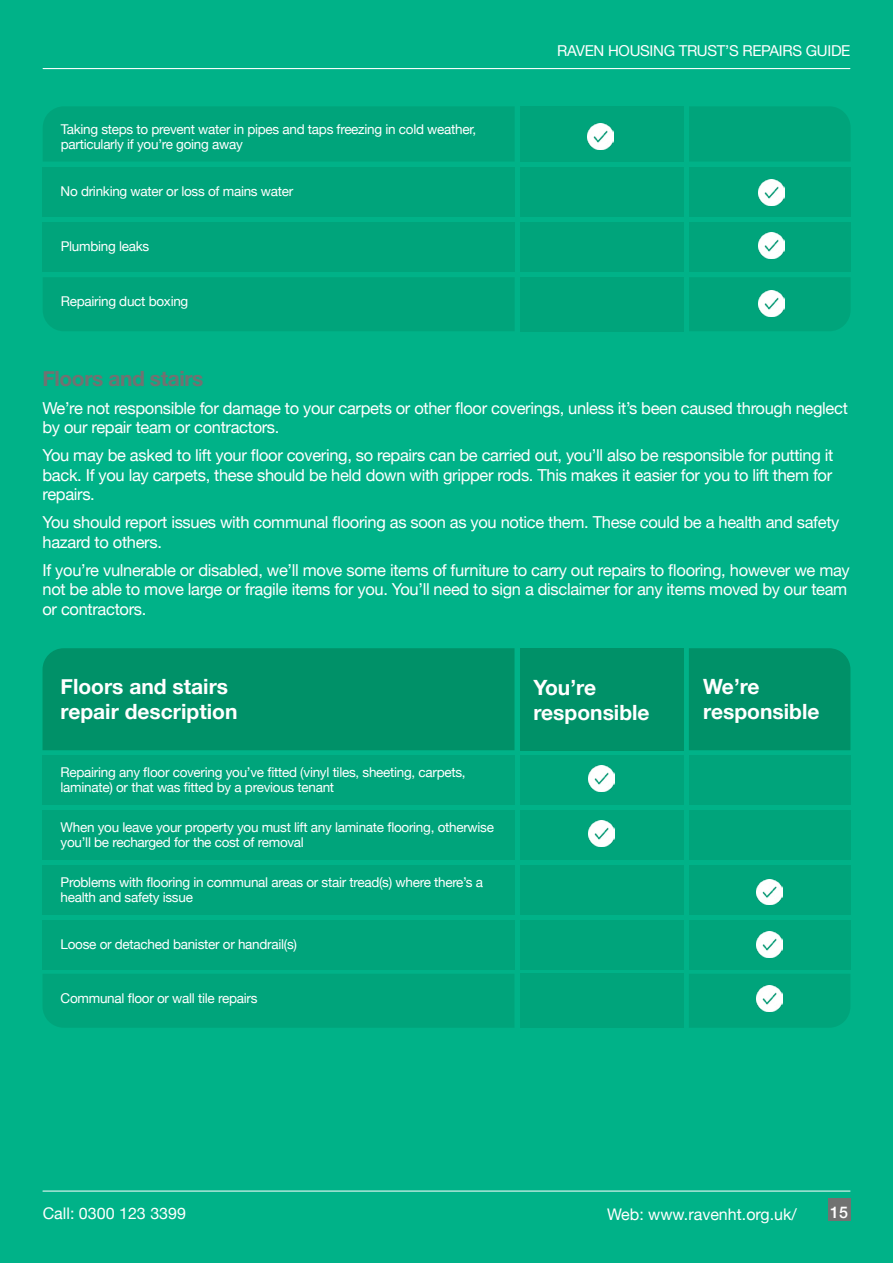
<style>
.page{position:relative;width:893px;height:1263px;background:#00b288}
.page>*{position:absolute;margin:0;border:0;box-sizing:border-box;transform-origin:0 0}
.t1{font:700 21px/25.2px "Helvetica Neue";color:#fff}
.t2{font:700 21px "Helvetica Neue";letter-spacing:-.02em;color:#717271}
.t3{font:16.5px/19.5px "Helvetica Neue";letter-spacing:-.02em;color:#fff}
.t4{font:16.05px "Helvetica Neue";color:#fff}
.t5{font:500 16.05px "Helvetica Neue";color:#fff}
.t6{font:15px "Helvetica Neue";letter-spacing:-.02em;color:#fff}
.t7{font:13.5px/15px "Helvetica Neue";letter-spacing:-.02em;color:#fff}
</style>
<div class="page">
<hr style="left:43px;top:1191px;width:807px;height:1px;background:#fff">
<div style="left:828px;top:1198px;width:22px;height:22px;background:#717271"></div>
<hr style="left:43px;top:68px;width:807px;height:1px;background:#fff">
<div style="left:520px;top:167px;width:164px;height:49px;background:#00a47b"></div>
<div style="left:520px;top:222px;width:164px;height:49px;background:#00a47b"></div>
<div style="left:520px;top:277px;width:164px;height:54px;background:#00a47b"></div>
<div style="left:689px;top:167px;width:161px;height:49px;background:#00a47b"></div>
<div style="left:689px;top:222px;width:162px;height:49px;background:#00a47b"></div>
<div style="left:689px;top:277px;width:161px;height:54px;background:#00a47b"></div>
<img style="left:758px;top:179px;width:26px;height:26px">
<img style="left:758px;top:233px;width:26px;height:26px">
<img style="left:758px;top:290px;width:26px;height:26px">
<div style="left:43px;top:167px;width:471px;height:49px;background:#00a47b"></div>
<div style="left:43px;top:222px;width:472px;height:49px;background:#00a47b"></div>
<div style="left:43px;top:277px;width:471px;height:54px;background:#00a47b"></div>
<div style="left:43px;top:107px;width:471px;height:54px;background:#00a47b"></div>
<div style="left:520px;top:106px;width:164px;height:56px;background:#00a47b"></div>
<div style="left:689px;top:107px;width:161px;height:54px;background:#00a47b"></div>
<img style="left:588px;top:123px;width:26px;height:26px">
<div style="left:43px;top:755px;width:471px;height:50px;background:#00a47b"></div>
<div style="left:43px;top:810px;width:471px;height:50px;background:#00a47b"></div>
<div style="left:43px;top:865px;width:471px;height:50px;background:#00a47b"></div>
<div style="left:43px;top:648px;width:471px;height:102px;background:#009168"></div>
<div style="left:520px;top:648px;width:164px;height:102px;background:#009168"></div>
<div style="left:689px;top:648px;width:161px;height:102px;background:#009168"></div>
<div style="left:520px;top:755px;width:164px;height:50px;background:#00a47b"></div>
<div style="left:520px;top:810px;width:164px;height:50px;background:#00a47b"></div>
<div style="left:520px;top:865px;width:164px;height:50px;background:#00a47b"></div>
<div style="left:689px;top:755px;width:161px;height:50px;background:#00a47b"></div>
<div style="left:689px;top:810px;width:161px;height:50px;background:#00a47b"></div>
<div style="left:689px;top:865px;width:161px;height:50px;background:#00a47b"></div>
<div style="left:689px;top:920px;width:161px;height:50px;background:#00a47b"></div>
<div style="left:689px;top:974px;width:161px;height:54px;background:#00a47b"></div>
<div style="left:520px;top:920px;width:164px;height:50px;background:#00a47b"></div>
<div style="left:520px;top:974px;width:164px;height:54px;background:#00a47b"></div>
<img style="left:589px;top:766px;width:26px;height:26px">
<img style="left:589px;top:821px;width:26px;height:26px">
<img style="left:757px;top:879px;width:26px;height:26px">
<img style="left:757px;top:932px;width:26px;height:26px">
<img style="left:757px;top:986px;width:26px;height:26px">
<div style="left:43px;top:920px;width:471px;height:50px;background:#00a47b"></div>
<div style="left:43px;top:974px;width:471px;height:54px;background:#00a47b"></div>
<p class="t7" style="left:61px;top:122px;width:417px">Taking steps to prevent water in pipes and taps freezing in cold weather, particularly if you’re going away</p>
<p class="t7" style="left:61px;top:184px;width:234px">No drinking water or loss of mains water</p>
<p class="t7" style="left:61px;top:239px;width:90px">Plumbing leaks</p>
<p class="t7" style="left:61px;top:295px;width:129px">Repairing duct boxing</p>
<p class="t6" style="left:557px;top:40px;width:295px">RAVEN HOUSING TRUST’S REPAIRS GUIDE</p>
<p class="t2" style="left:43px;top:362px;width:162px">Floors and stairs</p>
<p class="t3" style="left:43px;top:399px;width:807px">We’re not responsible for damage to your carpets or other floor coverings, unless it’s been caused through neglect by our repair team or contractors.</p>
<p class="t3" style="left:43px;top:447px;width:792px;text-align:justify">You may be asked to lift your floor covering, so repairs can be carried out, you’ll also be responsible for putting it back. If you lay carpets, these should be held down with gripper rods. This makes it easier for you to lift them for repairs.</p>
<p class="t3" style="left:43px;top:514px;width:798px">You should report issues with communal flooring as soon as you notice them. These could be a health and safety hazard to others.</p>
<p class="t3" style="left:43px;top:561px;width:809px">If you’re vulnerable or disabled, we’ll move some items of furniture to carry out repairs to flooring, however we may not be able to move large or fragile items for you. You’ll need to sign a disclaimer for any items moved by our team or contractors.</p>
<p class="t1" style="left:61px;top:674px;width:178px">Floors and stairs repair description</p>
<p class="t7" style="left:61px;top:766px;width:407px">Repairing any floor covering you’ve fitted (vinyl tiles, sheeting, carpets, laminate) or that was fitted by a previous tenant</p>
<p class="t7" style="left:61px;top:820px;width:435px">When you leave your property you must lift any laminate flooring, otherwise you’ll be recharged for the cost of removal</p>
<p class="t7" style="left:61px;top:875px;width:424px">Problems with flooring in communal areas or stair tread(s) where there’s a health and safety issue</p>
<p class="t7" style="left:61px;top:938px;width:238px">Loose or detached banister or handrail(s)</p>
<p class="t7" style="left:61px;top:991px;width:198px">Communal floor or wall tile repairs</p>
<p class="t1" style="left:533px;top:675px;width:118px">You’re responsible</p>
<p class="t1" style="left:703px;top:674px;width:118px">We’re responsible</p>
<p class="t4" style="left:43px;top:1201px;width:145px">Call: 0300 123 3399</p>
<p class="t4" style="left:607px;top:1202px;width:191px">Web: www.ravenht.org.uk/</p>
<p class="t5" style="left:830px;top:1199px;width:19px">15</p>
</div>
